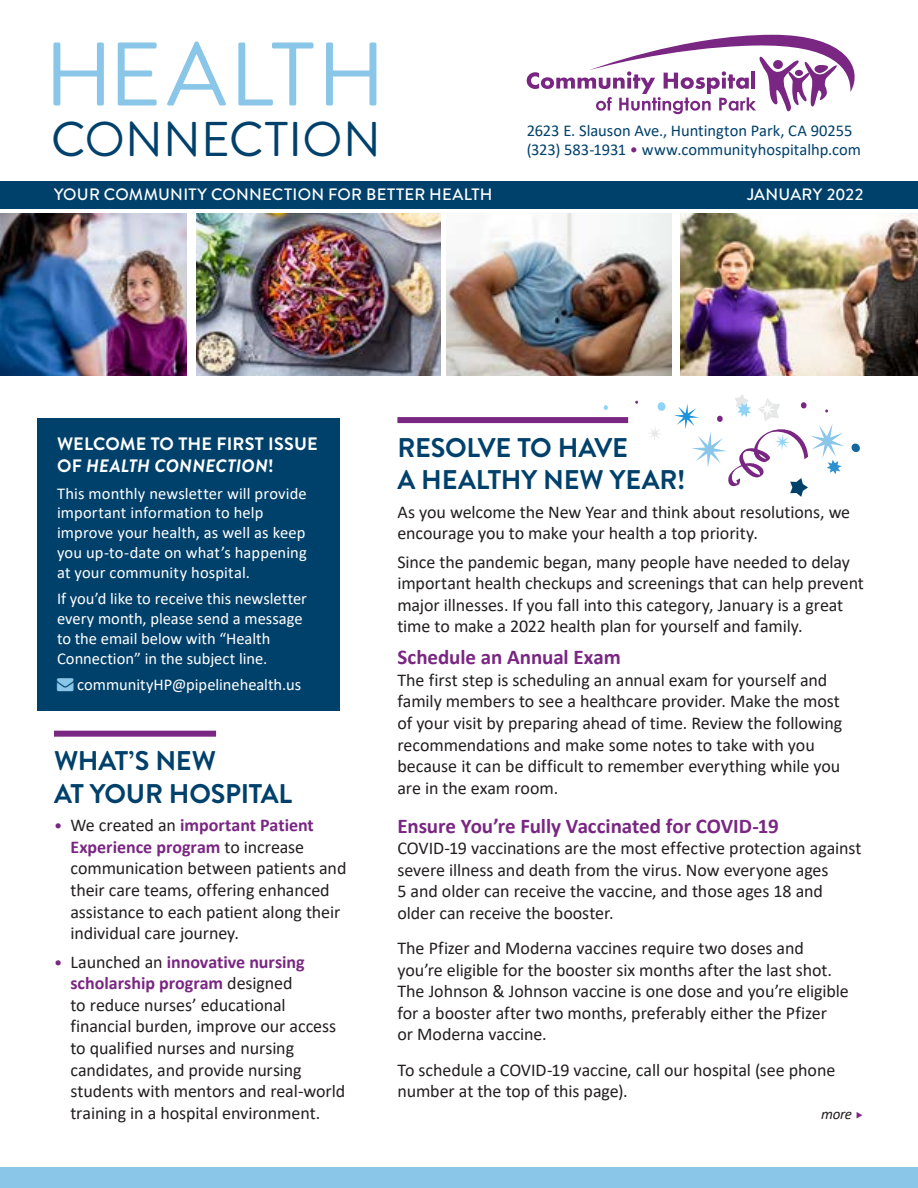
<style>
.page{position:relative;width:918px;height:1188px;background:#fff}
.page>*{position:absolute;margin:0;border:0;box-sizing:border-box;transform-origin:0 0}
.t1{font:90px "Brandon Grotesque";letter-spacing:.03em;color:#8ac6e8}
.t2{font:48.75px "Brandon Grotesque";letter-spacing:.005em;color:#00416b}
.t3{font:700 27px/32.4px "Brandon Grotesque";letter-spacing:-.01em;color:#00416b}
.t4{font:700 21px "Calibri";letter-spacing:-.005em;color:#792782}
.t5{font:18px/21.6px "Calibri";letter-spacing:-.005em;color:#231f20}
.t6{font:700 18px/21.6px "Brandon Grotesque";letter-spacing:.01em;color:#fff}
.t7{font:16.5px/19.8px "Calibri";letter-spacing:.005em;color:#fff}
.t8{font:16.5px/19.8px "Calibri";color:#00416b}
.t9{font:500 16.5px "Brandon Grotesque";letter-spacing:.015em;color:#fff}
.t10{font:italic 15px "Calibri";color:#231f20}
.s1{color:#792782}
.s2{font-style:italic}
.s3{color:#8ac6e8}
.s4{font-size:16.5px;color:#792782}
.s5{font-weight:700;color:#792782}
</style>
<div class="page">
<img style="left:681px;top:214px;width:237px;height:161px">
<img style="left:447px;top:214px;width:225px;height:162px">
<img style="left:197px;top:214px;width:243px;height:162px">
<img style="left:0;top:214px;width:187px;height:162px">
<div style="left:397px;top:417px;width:231px;height:6px;background:#792782"></div>
<div style="left:0;top:181px;width:918px;height:27px;background:#00416b"></div>
<svg style="left:527px;top:35px;width:328px;height:79px"></svg>
<div style="left:54px;top:731px;width:162px;height:6px;background:#792782"></div>
<div style="left:37px;top:418px;width:303px;height:293px;background:#00416b"></div>
<div style="left:0;top:1168px;width:918px;height:20px;background:#8ac6e8"></div>
<svg style="left:851px;top:443px;width:9px;height:10px"></svg>
<svg style="left:635px;top:394px;width:209px;height:103px"></svg>
<svg style="left:603px;top:405px;width:5px;height:5px"></svg>
<h1 class="t1" style="left:44px;top:13px;width:343px">HEALTH</h1>
<h2 class="t2" style="left:51px;top:106px;width:331px">CONNECTION</h2>
<p class="t8" style="left:527px;top:120px;width:336px">2623 E. Slauson Ave., Huntington Park, CA 90255 (323) 583-1931 <span class="s1">•</span> www.communityhospitalhp.com</p>
<p class="t9" style="left:54px;top:183px;width:440px">YOUR COMMUNITY CONNECTION FOR BETTER HEALTH</p>
<p class="t9" style="left:747px;top:183px;width:118px">JANUARY 2022</p>
<p class="t6" style="left:57px;top:434px;width:262px">WELCOME TO THE FIRST ISSUE<br>OF <span class="s2">HEALTH CONNECTION</span>!</p>
<p class="t7" style="left:57px;top:483px;width:251px">This monthly newsletter will provide important information to help improve your health, as well as keep you up-to-date on what’s happening at your community hospital.</p>
<p class="t7" style="left:57px;top:589px;width:252px">If you’d like to receive this newsletter every month, please send a message to the email below with “Health Connection” in the subject line.</p>
<p class="t7" style="left:57px;top:675px;width:246px"><span class="s3">→</span> communityHP@pipelinehealth.us</p>
<h3 class="t3" style="left:54px;top:745px;width:240px">WHAT’S NEW<br>AT YOUR HOSPITAL</h3>
<p class="t5" style="left:70px;top:814px;width:277px;text-indent:-16px"><span class="s4">•</span> We created an <span class="s5">important Patient Experience program</span> to increase communication between patients and their care teams, offering enhanced assistance to each patient along their individual care journey.</p>
<p class="t5" style="left:70px;top:950px;width:276px;text-indent:-16px"><span class="s4">•</span> Launched an <span class="s5">innovative nursing scholarship program</span> designed<br>to reduce nurses’ educational financial burden, improve our access to qualified nurses and nursing candidates, and provide nursing students with mentors and real-world training in a hospital environment.</p>
<h3 class="t3" style="left:397px;top:432px;width:289px">RESOLVE TO HAVE<br>A HEALTHY NEW YEAR!</h3>
<p class="t5" style="left:397px;top:500px;width:454px">As you welcome the New Year and think about resolutions, we encourage you to make your health a top priority.</p>
<p class="t5" style="left:397px;top:550px;width:468px">Since the pandemic began, many people have needed to delay important health checkups and screenings that can help prevent major illnesses. If you fall into this category, January is a great time to make a 2022 health plan for yourself and family.</p>
<p class="t4" style="left:397px;top:642px;width:225px">Schedule an Annual Exam</p>
<p class="t5" style="left:397px;top:669px;width:447px">The first step is scheduling an annual exam for yourself and family members to see a healthcare provider. Make the most of your visit by preparing ahead of time. Review the following recommendations and make some notes to take with you because it can be difficult to remember everything while you are in the exam room.</p>
<p class="t4" style="left:397px;top:811px;width:383px">Ensure You’re Fully Vaccinated for COVID-19</p>
<p class="t5" style="left:397px;top:837px;width:466px">COVID-19 vaccinations are the most effective protection against severe illness and death from the virus. Now everyone ages<br>5 and older can receive the vaccine, and those ages 18 and older can receive the booster.</p>
<p class="t5" style="left:397px;top:937px;width:453px">The Pfizer and Moderna vaccines require two doses and you’re eligible for the booster six months after the last shot.<br>The Johnson &amp; Johnson vaccine is one dose and you’re eligible for a booster after two months, preferably either the Pfizer<br>or Moderna vaccine.</p>
<p class="t5" style="left:397px;top:1058px;width:439px">To schedule a COVID-19 vaccine, call our hospital (see phone number at the top of this page).</p>
<p class="t10" style="left:821px;top:1103px;width:32px">more</p>
</div>
